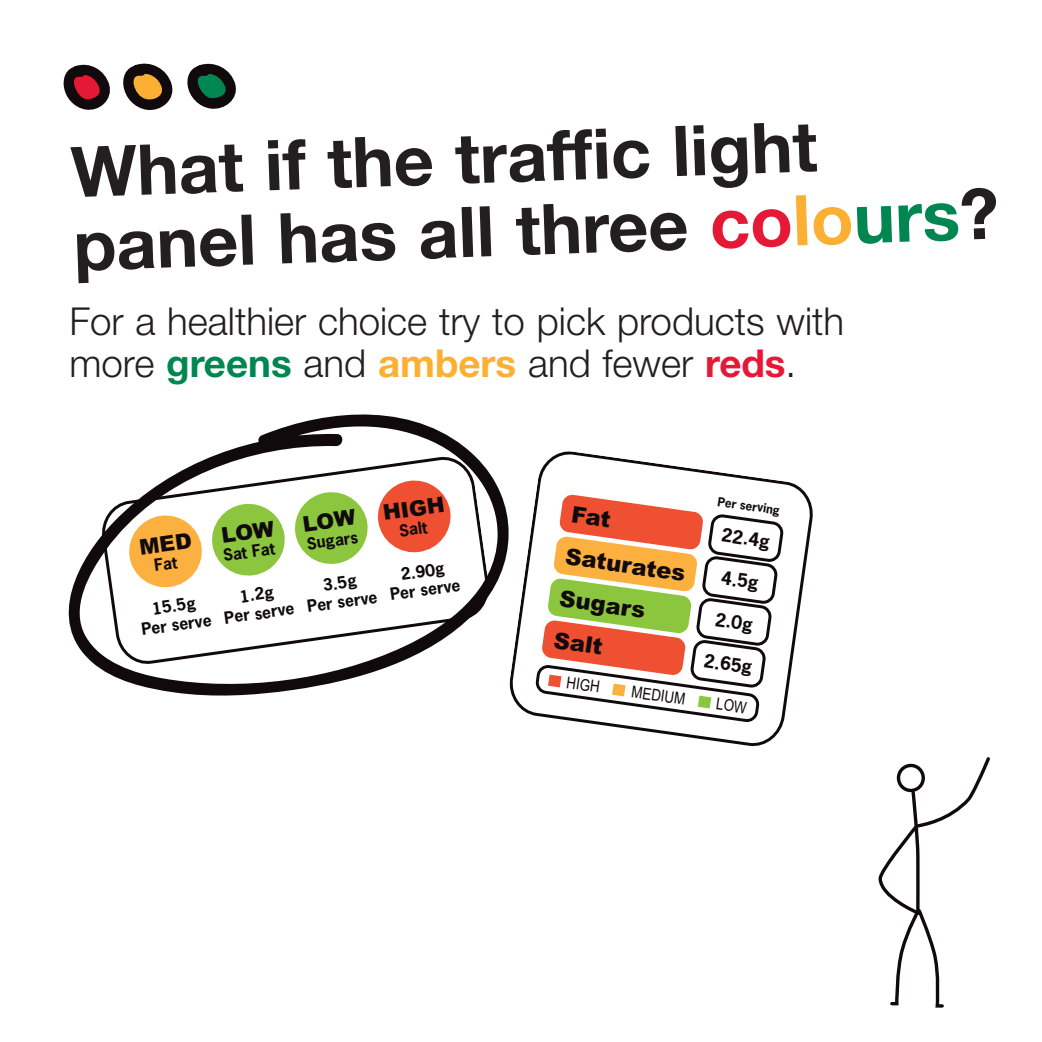
<style>
.page{position:relative;width:1042px;height:1042px;background:#fff}
.page>*{position:absolute;margin:0;border:0;box-sizing:border-box;transform-origin:0 0}
.t1{font:700 70px/73.5px "Helvetica Neue";color:#231f20}
.t2{font:300 38.5px/42px "Helvetica Neue";color:#231f20}
.t3{font:900 22.75px "Arial";color:#110a0c}
.t4{font:900 21.7px "Arial";color:#110a0c}
.t5{font:700 17.5px "News Gothic Std";color:#110a0c}
.t6{font:16.45px "Arial Narrow";color:#110a0c}
.t7{font:700 15.75px/18.9px "News Gothic Std";color:#110a0c;text-align:center}
.t8{font:700 11.9px "News Gothic Std";color:#110a0c}
.s1{color:#e51836}
.s2{color:#fbb033}
.s3{color:#008751}
.s4{font-weight:700;color:#008751}
.s5{font-weight:700;color:#fbb033}
.s6{font-weight:700;color:#e51836}
</style>
<div class="page">
<svg style="left:69px;top:414px;width:425px;height:282px"></svg>
<svg style="left:64px;top:64px;width:46px;height:46px"></svg>
<svg style="left:123px;top:64px;width:50px;height:46px"></svg>
<svg style="left:187px;top:64px;width:49px;height:45px"></svg>
<svg style="left:494px;top:480px;width:259px;height:267px"></svg>
<svg style="left:509px;top:451px;width:304px;height:295px"></svg>
<svg style="left:878px;top:757px;width:112px;height:251px"></svg>
<svg style="left:127px;top:513px;width:77px;height:76px"></svg>
<svg style="left:210px;top:501px;width:77px;height:77px"></svg>
<svg style="left:293px;top:478px;width:160px;height:88px"></svg>
<svg style="left:536px;top:494px;width:246px;height:227px"></svg>
<h1 class="t1" style="left:70px;top:134px;width:927px;rotate:-2deg">What if the traffic light panel has all three <span class="s1">co</span><span class="s2">lo</span><span class="s3">urs</span>?</h1>
<p class="t2" style="left:69px;top:299px;width:776px">For a healthier choice try to pick products with more <span class="s4">greens</span> and <span class="s5">ambers</span> and fewer <span class="s6">reds</span>.</p>
<p class="t7" style="left:138px;top:602px;width:71px;rotate:-8deg">15.5g<br>Per serve</p>
<p class="t7" style="left:222px;top:547px;width:56px;rotate:-8deg">SatFat</p>
<p class="t7" style="left:221px;top:590px;width:71px;rotate:-8deg">1.2g<br>Per serve</p>
<p class="t4" style="left:381px;top:501px;width:57px;rotate:-8deg">HIGH</p>
<p class="t7" style="left:398px;top:522px;width:32px;rotate:-8deg">Salt</p>
<p class="t7" style="left:386px;top:567px;width:71px;rotate:-8deg">2.90g<br>Per serve</p>
<p class="t7" style="left:306px;top:535px;width:53px;rotate:-8deg">Sugars</p>
<p class="t7" style="left:303px;top:579px;width:71px;rotate:-8deg">3.5g<br>Per serve</p>
<p class="t3" style="left:567px;top:543px;width:120px;rotate:8deg">Saturates</p>
<p class="t3" style="left:561px;top:585px;width:85px;rotate:8deg">Sugars</p>
<p class="t3" style="left:556px;top:627px;width:52px;rotate:8deg">Salt</p>
<p class="t6" style="left:568px;top:673px;width:33px;rotate:8deg">HIGH</p>
<p class="t6" style="left:633px;top:682px;width:53px;rotate:8deg">MEDIUM</p>
<p class="t8" style="left:719px;top:495px;width:63px;rotate:8deg">Per serving</p>
<p class="t5" style="left:723px;top:525px;width:48px;rotate:8deg">22.4g</p>
<p class="t5" style="left:722px;top:568px;width:37px;rotate:8deg">4.5g</p>
<p class="t5" style="left:717px;top:610px;width:37px;rotate:8deg">2.0g</p>
<p class="t5" style="left:705px;top:651px;width:48px;rotate:8deg">2.65g</p>
</div>
